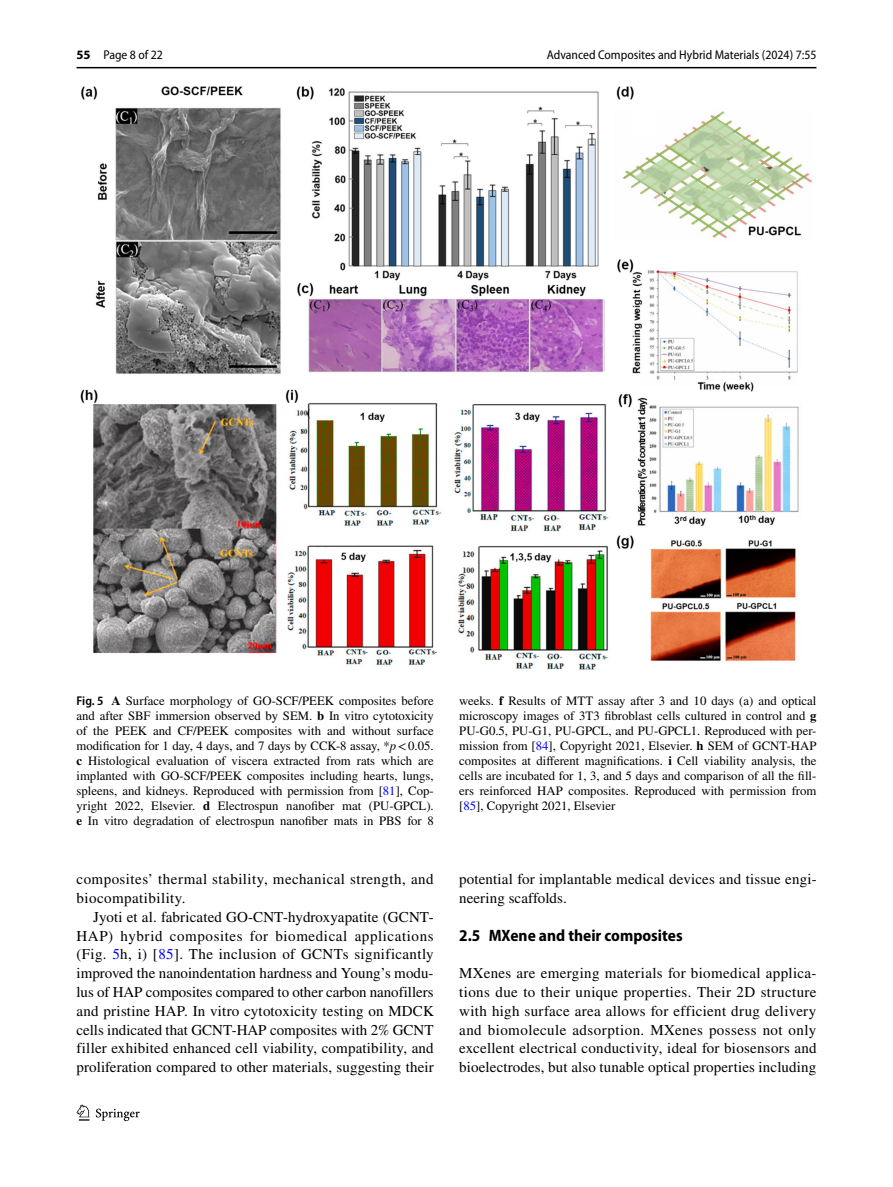
<style>
.page{position:relative;width:893px;height:1187px;background:#fff}
.page>*{position:absolute;margin:0;border:0;box-sizing:border-box;transform-origin:0 0}
.t1{font:700 semi-condensed 16.5px "Myriad Pro";color:#000}
.t2{font:15px/18.8px "STIX";letter-spacing:.01em;color:#000;text-align:justify}
.t3{font:15px/18.8px "STIX";letter-spacing:.03em;color:#000}
.t4{font:12.75px/15px "STIX";color:#000;text-align:justify}
.t5{font:semi-condensed 12.75px "Myriad Pro";color:#000}
.s1{font-weight:700;font-stretch:normal}
.s2{font-family:"Myriad Pro";font-weight:600;font-stretch:semi-condensed}
.s3{font-weight:700}
.s4{font-style:italic}
.s5{color:#00f}
</style>
<div class="page">
<hr style="left:77px;top:67px;width:739px;height:1px;background:#000">
<svg style="left:77px;top:1104px;width:12px;height:16px"></svg>
<svg style="left:96px;top:1108px;width:44px;height:12px"></svg>
<img style="left:80px;top:87px;width:732px;height:582px">
<p class="t5" style="left:77px;top:48px;width:88px"><span class="s1">55</span> Page 8 of 22</p>
<p class="t5" style="left:547px;top:48px;width:271px">Advanced Composites and Hybrid Materials (2024) 7:55</p>
<p class="t4" style="left:77px;top:693px;width:359px"><span class="s2">Fig. 5</span> <span class="s3">A</span> Surface morphology of GO-SCF/PEEK composites before and after SBF immersion observed by SEM. <span class="s3">b</span> In vitro cytotoxicity of the PEEK and CF/PEEK composites with and without surface modification for 1 day, 4 days, and 7 days by CCK-8 assay, *<span class="s4">p</span>&lt;0.05. <span class="s3">c</span> Histological evaluation of viscera extracted from rats which are implanted with GO-SCF/PEEK composites including hearts, lungs, spleens, and kidneys. Reproduced with permission from [<span class="s5">81</span>], Cop&shy;yright 2022, Elsevier. <span class="s3">d</span> Electrospun nanofiber mat (PU-GPCL). <span class="s3">e</span> In vitro degradation of electrospun nanofiber mats in PBS for 8</p>
<p class="t4" style="left:459px;top:693px;width:359px">weeks. <span class="s3">f</span> Results of MTT assay after 3 and 10 days (a) and optical microscopy images of 3T3 fibroblast cells cultured in control and <span class="s3">g </span>PU-G0.5, PU-G1, PU-GPCL, and PU-GPCL1. Reproduced with per&shy;mission from [<span class="s5">84</span>], Copyright 2021, Elsevier. <span class="s3">h</span> SEM of GCNT-HAP composites at different magnifications. <span class="s3">i</span> Cell viability analysis, the cells are incubated for 1, 3, and 5 days and comparison of all the fill&shy;ers reinforced HAP composites. Reproduced with permission from [<span class="s5">85</span>], Copyright 2021, Elsevier</p>
<p class="t3" style="left:77px;top:871px;width:359px">composites’ thermal stability, mechanical strength, and biocompatibility.</p>
<p class="t2" style="left:77px;top:908px;width:359px;text-indent:17px">Jyoti et al. fabricated GO-CNT-hydroxyapatite (GCNT-HAP) hybrid composites for biomedical applications (Fig. <span class="s5">5</span>h, i) [<span class="s5">85</span>]. The inclusion of GCNTs significantly improved the nanoindentation hardness and Young’s modu&shy;lus of HAP composites compared to other carbon nanofillers and pristine HAP. In vitro cytotoxicity testing on MDCK cells indicated that GCNT-HAP composites with 2% GCNT filler exhibited enhanced cell viability, compatibility, and proliferation compared to other materials, suggesting their</p>
<p class="t2" style="left:459px;top:871px;width:359px">potential for implantable medical devices and tissue engi&shy;neering scaffolds.</p>
<p class="t1" style="left:459px;top:925px;width:225px">2.5 MXene and their composites</p>
<p class="t2" style="left:459px;top:964px;width:359px">MXenes are emerging materials for biomedical applica&shy;tions due to their unique properties. Their 2D structure with high surface area allows for efficient drug delivery and biomolecule adsorption. MXenes possess not only excellent electrical conductivity, ideal for biosensors and bioelectrodes, but also tunable optical properties including</p>
</div>
